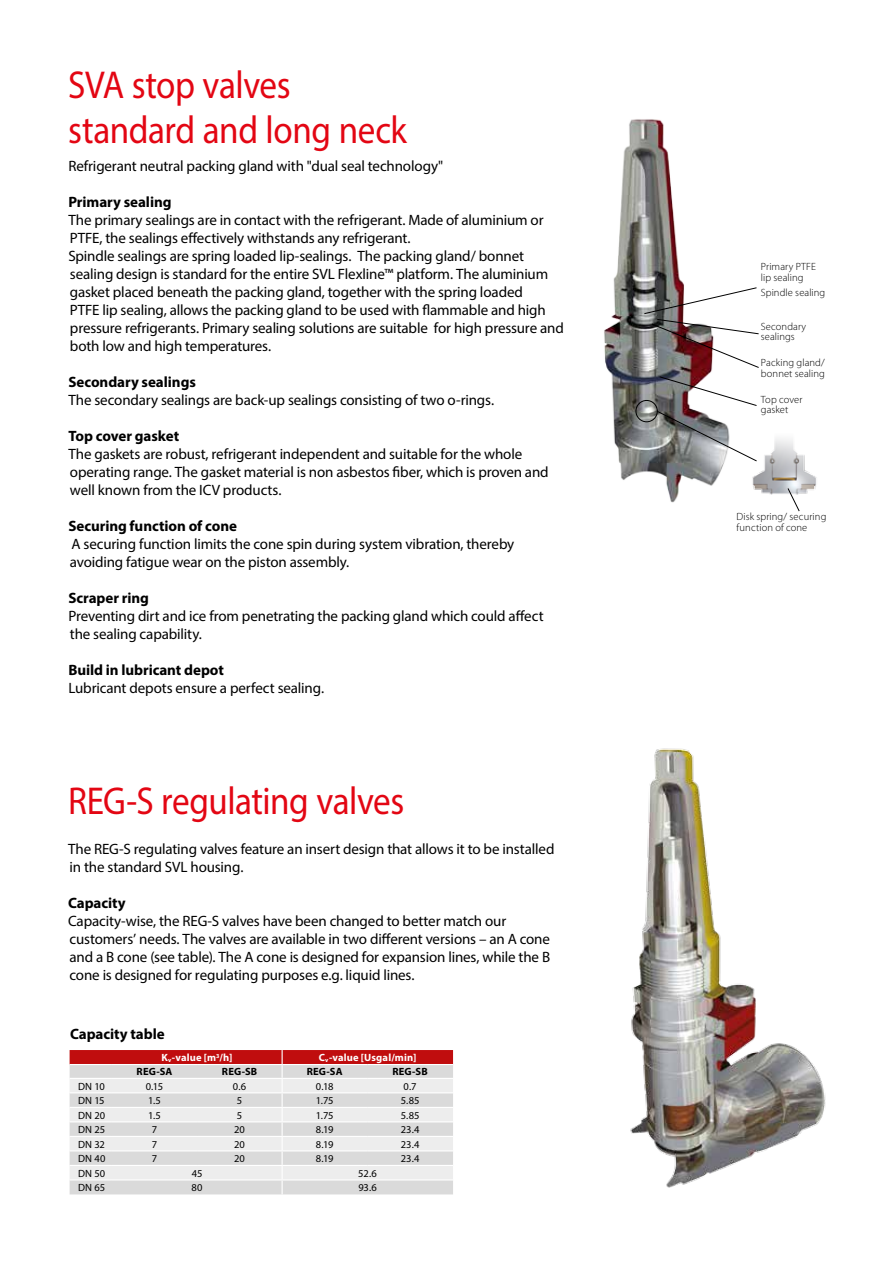
<style>
.page{position:relative;width:893px;height:1263px;background:#fff}
.page>*{position:absolute;margin:0;border:0;box-sizing:border-box;transform-origin:0 0}
.t1{font:39px/45px "Myriad Pro";letter-spacing:-.015em;color:#e30613;scale:.9 1}
.t2{font:15px/18px "Myriad Pro";letter-spacing:-.01em;color:#000}
.t3{font:700 15px "Myriad Pro";letter-spacing:-.005em;color:#000}
.t4{font:300 10.5px/10.5px "Myriad Pro";letter-spacing:.01em;color:#000}
.t5{font:10.5px "Myriad Pro";color:#000}
.t6{font:700 10.5px "Myriad Pro";letter-spacing:.015em;color:#fff}
.t7{font:700 10.5px "Myriad Pro";letter-spacing:.015em;color:#000}
.s1{font-size:6.15px}
</style>
<div class="page">
<img style="left:604px;top:119px;width:121px;height:384px">
<img style="left:752px;top:438px;width:65px;height:57px">
<div style="left:636px;top:400px;width:21px;height:22px;border:1px solid #000;border-radius:50%"></div>
<svg style="left:788px;top:488px;width:11px;height:23px"></svg>
<svg style="left:657px;top:377px;width:100px;height:84px"></svg>
<svg style="left:644px;top:288px;width:115px;height:80px"></svg>
<img style="left:630px;top:748px;width:196px;height:440px">
<svg style="left:70px;top:1050px;width:383px;height:144px;background:#e1cfcf"></svg>
<h1 class="t1" style="left:68px;top:61px;width:378px">SVA stop valves standard and long neck</h1>
<p class="t2" style="left:68px;top:157px;width:376px">Refrigerant neutral packing gland with "dual seal technology"</p>
<p class="t3" style="left:68px;top:192px;width:105px">Primary sealing</p>
<p class="t2" style="left:68px;top:211px;width:497px">The primary sealings are in contact with the refrigerant. Made of aluminium or PTFE, the sealings effectively withstands any refrigerant.<br>Spindle sealings are spring loaded lip-sealings. The packing gland/ bonnet sealing design is standard for the entire SVL Flexline™ platform. The aluminium gasket placed beneath the packing gland, together with the spring loaded<br>PTFE lip sealing, allows the packing gland to be used with flammable and high pressure refrigerants. Primary sealing solutions are suitable for high pressure and both low and high temperatures.</p>
<p class="t3" style="left:68px;top:372px;width:129px">Secondary sealings</p>
<p class="t2" style="left:68px;top:391px;width:427px">The secondary sealings are back-up sealings consisting of two o-rings.</p>
<p class="t3" style="left:68px;top:426px;width:112px">Top cover gasket</p>
<p class="t2" style="left:68px;top:445px;width:482px">The gaskets are robust, refrigerant independent and suitable for the whole operating range. The gasket material is non asbestos fiber, which is proven and well known from the ICV products.</p>
<p class="t3" style="left:68px;top:516px;width:170px">Securing function of cone</p>
<p class="t2" style="left:70px;top:535px;width:446px">A securing function limits the cone spin during system vibration, thereby avoiding fatigue wear on the piston assembly.</p>
<p class="t3" style="left:68px;top:588px;width:82px">Scraper ring</p>
<p class="t2" style="left:68px;top:607px;width:477px">Preventing dirt and ice from penetrating the packing gland which could affect the sealing capability.</p>
<p class="t3" style="left:68px;top:660px;width:157px">Build in lubricant depot</p>
<p class="t2" style="left:68px;top:679px;width:257px">Lubricant depots ensure a perfect sealing.</p>
<h1 class="t1" style="left:68px;top:778px;width:375px">REG-S regulating valves</h1>
<p class="t2" style="left:68px;top:840px;width:488px">The REG-S regulating valves feature an insert design that allows it to be installed in the standard SVL housing.</p>
<p class="t3" style="left:68px;top:893px;width:59px">Capacity</p>
<p class="t2" style="left:68px;top:912px;width:484px">Capacity-wise, the REG-S valves have been changed to better match our customers’ needs. The valves are available in two different versions – an A cone and a B cone (see table). The A cone is designed for expansion lines, while the B cone is designed for regulating purposes e.g. liquid lines.</p>
<p class="t3" style="left:70px;top:1024px;width:96px">Capacity table</p>
<p class="t6" style="left:162px;top:1051px;width:72px">K<span class="s1">v</span>-value [m<sup>3</sup>/h]</p>
<p class="t6" style="left:319px;top:1051px;width:99px">C<span class="s1">v</span>-value [Usgal/min]</p>
<p class="t7" style="left:137px;top:1065px;width:37px">REG-SA</p>
<p class="t7" style="left:222px;top:1065px;width:37px">REG-SB</p>
<p class="t7" style="left:307px;top:1065px;width:37px">REG-SA</p>
<p class="t7" style="left:392px;top:1065px;width:37px">REG-SB</p>
<p class="t5" style="left:78px;top:1079px;width:28px">DN 10</p>
<p class="t5" style="left:146px;top:1079px;width:19px">0.15</p>
<p class="t5" style="left:233px;top:1079px;width:15px">0.6</p>
<p class="t5" style="left:316px;top:1079px;width:19px">0.18</p>
<p class="t5" style="left:404px;top:1079px;width:15px">0.7</p>
<p class="t5" style="left:78px;top:1094px;width:28px">DN 15</p>
<p class="t5" style="left:148px;top:1094px;width:14px">1.5</p>
<p class="t5" style="left:237px;top:1094px;width:7px">5</p>
<p class="t5" style="left:316px;top:1094px;width:19px">1.75</p>
<p class="t5" style="left:401px;top:1094px;width:20px">5.85</p>
<p class="t5" style="left:78px;top:1108px;width:29px">DN 20</p>
<p class="t5" style="left:148px;top:1108px;width:14px">1.5</p>
<p class="t5" style="left:237px;top:1108px;width:7px">5</p>
<p class="t5" style="left:316px;top:1108px;width:19px">1.75</p>
<p class="t5" style="left:401px;top:1108px;width:20px">5.85</p>
<p class="t5" style="left:78px;top:1123px;width:29px">DN 25</p>
<p class="t5" style="left:152px;top:1123px;width:7px">7</p>
<p class="t5" style="left:234px;top:1123px;width:12px">20</p>
<p class="t5" style="left:316px;top:1123px;width:19px">8.19</p>
<p class="t5" style="left:401px;top:1123px;width:20px">23.4</p>
<p class="t5" style="left:78px;top:1137px;width:28px">DN 32</p>
<p class="t5" style="left:152px;top:1137px;width:7px">7</p>
<p class="t5" style="left:234px;top:1137px;width:12px">20</p>
<p class="t5" style="left:316px;top:1137px;width:19px">8.19</p>
<p class="t5" style="left:401px;top:1137px;width:20px">23.4</p>
<p class="t5" style="left:78px;top:1152px;width:29px">DN 40</p>
<p class="t5" style="left:152px;top:1152px;width:7px">7</p>
<p class="t5" style="left:234px;top:1152px;width:12px">20</p>
<p class="t5" style="left:316px;top:1152px;width:19px">8.19</p>
<p class="t5" style="left:401px;top:1152px;width:20px">23.4</p>
<p class="t5" style="left:78px;top:1166px;width:29px">DN 50</p>
<p class="t5" style="left:192px;top:1166px;width:12px">45</p>
<p class="t5" style="left:358px;top:1166px;width:20px">52.6</p>
<p class="t5" style="left:78px;top:1181px;width:29px">DN 65</p>
<p class="t5" style="left:192px;top:1181px;width:12px">80</p>
<p class="t5" style="left:358px;top:1181px;width:20px">93.6</p>
<p class="t4" style="left:761px;top:261px;width:57px">Primary PTFE lip sealing</p>
<p class="t4" style="left:761px;top:287px;width:66px">Spindle sealing</p>
<p class="t4" style="left:761px;top:322px;width:47px;line-height:10.1px">Secondary sealings</p>
<p class="t4" style="left:761px;top:357px;width:66px">Packing gland/ bonnet sealing</p>
<p class="t4" style="left:761px;top:394px;width:43px">Top cover gasket</p>
<p class="t4" style="left:737px;top:511px;width:91px">Disk spring/ securing function of cone</p>
</div>
